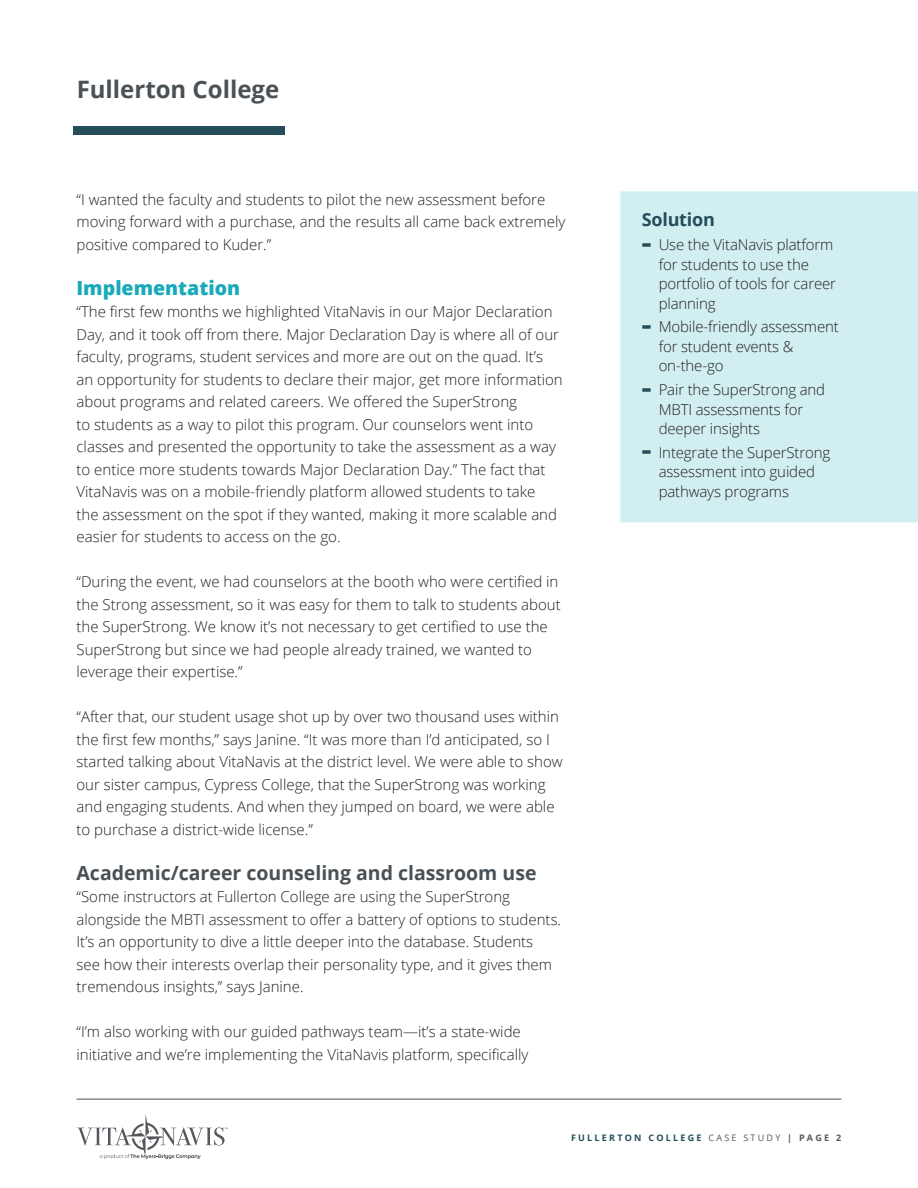
<style>
.page{position:relative;width:918px;height:1188px;background:#fff}
.page>*{position:absolute;margin:0;border:0;box-sizing:border-box;transform-origin:0 0}
.Small_title{font:700 24px "Open Sans";color:#4a5156}
.Subhead{font:700 19.5px "Open Sans";color:#4a5156}
.Section_header{font:800 19.5px "Open Sans";color:#19aaba}
.Box_header_green{font:700 18px "Open Sans";letter-spacing:-.01em;color:#244c5a}
.Body{font:300 15px/22.5px "Open Sans";color:#231f20}
.t1{font:700 9px "Open Sans";letter-spacing:.25em;color:#244c5a}
.s1{font-weight:800;font-size:22.5px;color:#244c5a}
.s2{font-weight:400;color:#57585a}
.s3{color:#57585a}
</style>
<div class="page">
<hr style="left:77px;top:1099px;width:764px;height:1px;background:#4a5156">
<svg style="left:77px;top:1114px;width:151px;height:45px"></svg>
<div style="left:620px;top:191px;width:298px;height:331px;background:#d1eef1"></div>
<div style="left:74px;top:126px;width:211px;height:9px;background:#244c5a"></div>
<p class="Small_title" style="left:77px;top:73px;width:204px">Fullerton College</p>
<p class="Body" style="left:77px;top:188px;width:490px">“I wanted the faculty and students to pilot the new assessment before moving forward with a purchase, and the results all came back extremely positive compared to Kuder.”</p>
<p class="Section_header" style="left:77px;top:273px;width:165px">Implementation</p>
<p class="Body" style="left:77px;top:300px;width:488px">“The first few months we highlighted VitaNavis in our Major Declaration Day, and it took off from there. Major Declaration Day is where all of our faculty, programs, student services and more are out on the quad. It’s an opportunity for students to declare their major, get more information about programs and related careers. We offered the SuperStrong<br>to students as a way to pilot this program. Our counselors went into classes and presented the opportunity to take the assessment as a way to entice more students towards Major Declaration Day.” The fact that VitaNavis was on a mobile-friendly platform allowed students to take<br>the assessment on the spot if they wanted, making it more scalable and easier for students to access on the go.</p>
<p class="Body" style="left:77px;top:570px;width:486px">“During the event, we had counselors at the booth who were certified in the Strong assessment, so it was easy for them to talk to students about the SuperStrong. We know it’s not necessary to get certified to use the SuperStrong but since we had people already trained, we wanted to leverage their expertise.”</p>
<p class="Body" style="left:77px;top:705px;width:488px">“After that, our student usage shot up by over two thousand uses within the first few months,” says Janine. “It was more than I’d anticipated, so I started talking about VitaNavis at the district level. We were able to show our sister campus, Cypress College, that the SuperStrong was working and engaging students. And when they jumped on board, we were able to purchase a district-wide license.”</p>
<p class="Subhead" style="left:77px;top:859px;width:462px">Academic/career counseling and classroom use</p>
<p class="Body" style="left:77px;top:885px;width:486px">“Some instructors at Fullerton College are using the SuperStrong alongside the MBTI assessment to offer a battery of options to students.<br>It’s an opportunity to dive a little deeper into the database. Students<br>see how their interests overlap their personality type, and it gives them tremendous insights,” says Janine.</p>
<p class="Body" style="left:77px;top:1020px;width:453px">“I’m also working with our guided pathways team—it’s a state-wide initiative and we’re implementing the VitaNavis platform, specifically</p>
<p class="Box_header_green" style="left:642px;top:207px;width:75px">Solution</p>
<p class="Body" style="left:659px;top:235px;width:179px;line-height:19.5px;text-indent:-17px"><span class="s1">-</span> Use the VitaNavis platform for students to use the portfolio of tools for career planning</p>
<p class="Body" style="left:659px;top:317px;width:182px;line-height:19.5px;text-indent:-17px"><span class="s1">-</span> Mobile-friendly assessment for student events &amp; on-the-go</p>
<p class="Body" style="left:659px;top:380px;width:168px;line-height:19.5px;text-indent:-17px"><span class="s1">-</span> Pair the SuperStrong and<br>MBTI assessments for deeper insights</p>
<p class="Body" style="left:659px;top:442px;width:173px;line-height:19.5px;text-indent:-17px"><span class="s1">-</span> Integrate the SuperStrong assessment into guided pathways programs</p>
<p class="t1" style="left:571px;top:1131px;width:272px">FULLERTON COLLEGE <span class="s2">CASE STUDY</span> <span class="s3">| PAGE 2</span></p>
</div>
